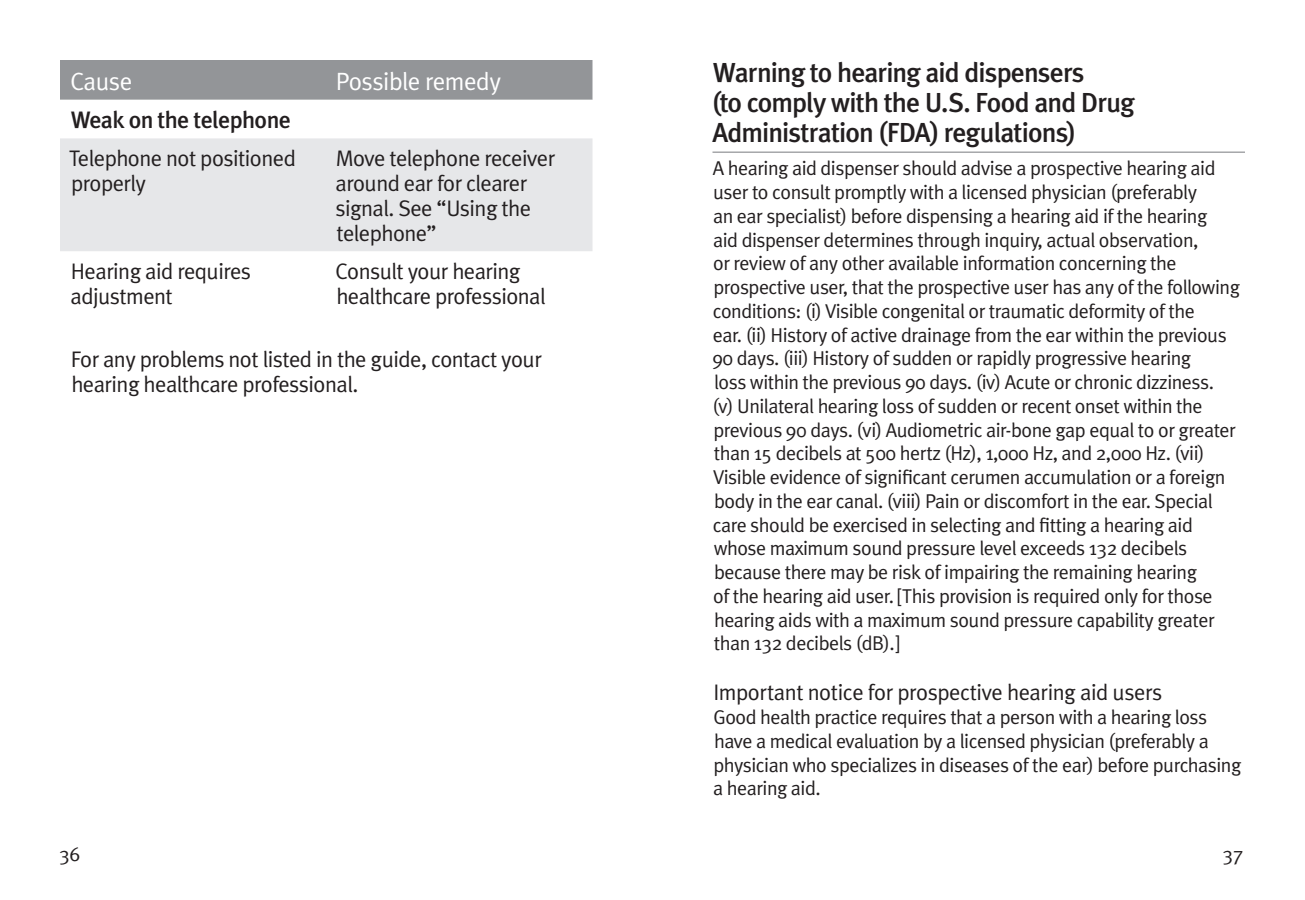
<style>
.page{position:relative;width:1305px;height:900px;background:#fff}
.page>*{position:absolute;margin:0;border:0;box-sizing:border-box;transform-origin:0 0}
.headings{font:500 27.5px/30px "Meta Plus";letter-spacing:-.035em;color:#231f20}
.cover_copy{font:25px "Meta Plus Normal";letter-spacing:-.02em;color:#fff}
.troubleshooting_guid{font:500 23.75px "Meta Plus";letter-spacing:-.025em;color:#231f20}
.troubleshooting_text{font:22.5px/25px "Meta Plus Normal";letter-spacing:-.025em;color:#231f20}
.body_bold{font:22.5px "Meta Plus Normal";letter-spacing:-.02em;color:#231f20}
.FDA_warnings{font:20px/23.8px "Meta Plus Normal";letter-spacing:-.025em;color:#231f20}
</style>
<div class="page">
<div style="left:60px;top:60px;width:532px;height:40px;background:#939598"></div>
<div style="left:60px;top:138px;width:532px;height:113px;background:#e6e7e9"></div>
<hr style="left:712px;top:152px;width:533px;height:1px;background:#939598">
<p class="cover_copy" style="left:70px;top:67px;width:64px">Cause</p>
<p class="cover_copy" style="left:336px;top:67px;width:167px">Possible remedy</p>
<p class="troubleshooting_guid" style="left:71px;top:106px;width:222px">Weak on the telephone</p>
<p class="troubleshooting_text" style="left:69px;top:146px;width:228px">Telephone not positioned properly</p>
<p class="troubleshooting_text" style="left:335px;top:146px;width:221px">Move telephone receiver around ear for clearer signal. See “Using the telephone”</p>
<p class="troubleshooting_text" style="left:71px;top:258px;width:182px">Hearing aid requires adjustment</p>
<p class="troubleshooting_text" style="left:336px;top:258px;width:212px">Consult your hearing healthcare professional</p>
<p class="troubleshooting_text" style="left:71px;top:346px;width:472px">For any problems not listed in the guide, contact your hearing healthcare professional.</p>
<p class="headings" style="left:712px;top:57px;width:424px">Warning to hearing aid dispensers<br>(to comply with the U.S. Food and Drug<br>Administration (FDA) regulations)</p>
<p class="FDA_warnings" style="left:712px;top:156px;width:529px">A hearing aid dispenser should advise a prospective hearing aid user to consult promptly with a licensed physician (preferably<br>an ear specialist) before dispensing a hearing aid if the hearing<br>aid dispenser determines through inquiry, actual observation,<br>or review of any other available information concerning the prospective user, that the prospective user has any of the following conditions: (i) Visible congenital or traumatic deformity of the<br>ear. (ii) History of active drainage from the ear within the previous 90 days. (iii) History of sudden or rapidly progressive hearing<br>loss within the previous 90 days. (iv) Acute or chronic dizziness.<br>(v) Unilateral hearing loss of sudden or recent onset within the previous 90 days. (vi) Audiometric air-bone gap equal to or greater than 15 decibels at 500 hertz (Hz), 1,000 Hz, and 2,000 Hz. (vii)<br>Visible evidence of significant cerumen accumulation or a foreign body in the ear canal. (viii) Pain or discomfort in the ear. Special care should be exercised in selecting and fitting a hearing aid whose maximum sound pressure level exceeds 132 decibels because there may be risk of impairing the remaining hearing<br>of the hearing aid user. [This provision is required only for those hearing aids with a maximum sound pressure capability greater than 132 decibels (dB).]</p>
<p class="body_bold" style="left:713px;top:679px;width:451px">Important notice for prospective hearing aid users</p>
<p class="FDA_warnings" style="left:713px;top:705px;width:530px">Good health practice requires that a person with a hearing loss have a medical evaluation by a licensed physician (preferably a physician who specializes in diseases of the ear) before purchasing a hearing aid.</p>
<p class="FDA_warnings" style="left:59px;top:842px;width:23px">36</p>
<p class="FDA_warnings" style="left:1223px;top:842px;width:22px">37</p>
</div>
